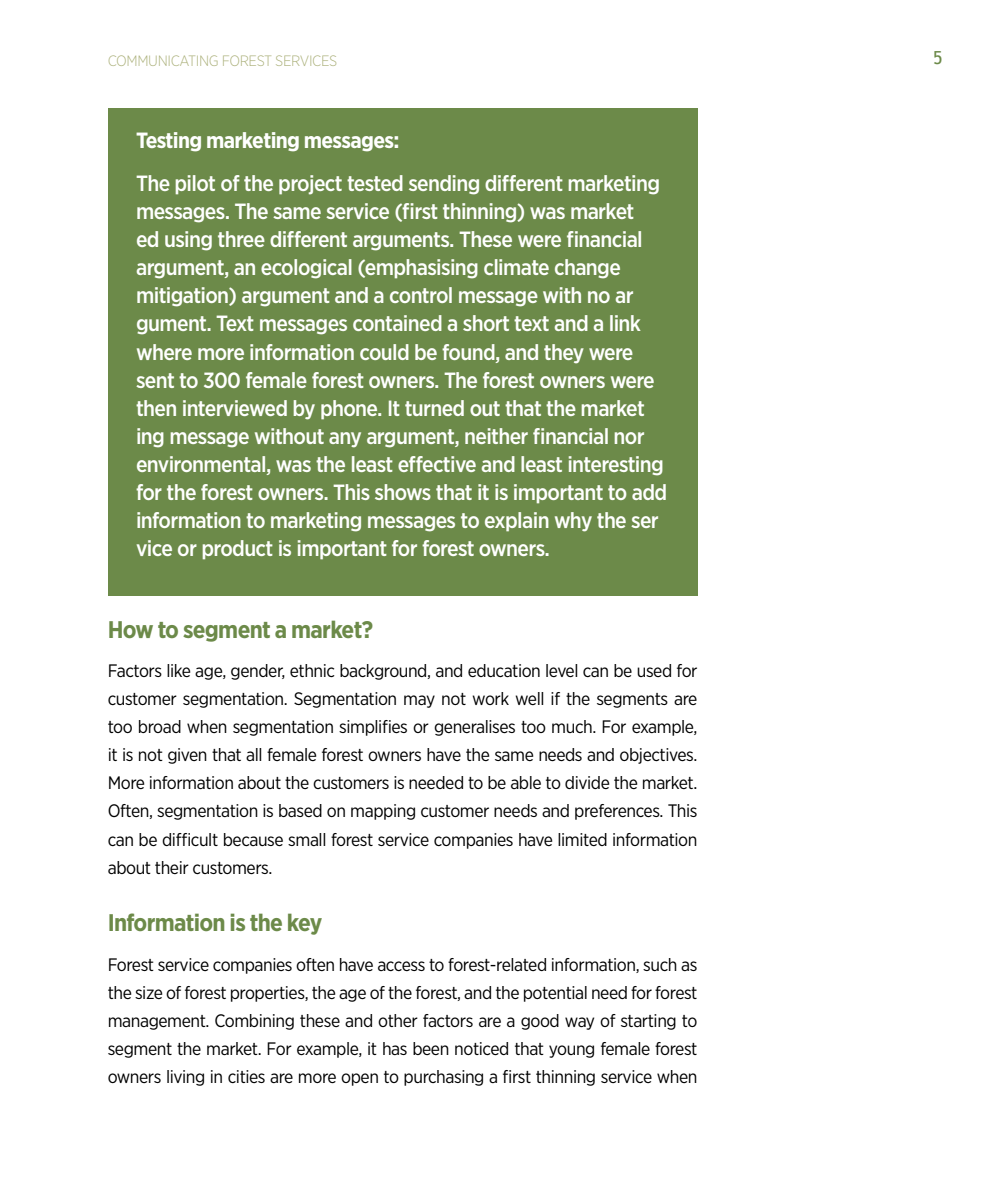
<style>
.page{position:relative;width:998px;height:1191px;background:#fff}
.page>*{position:absolute;margin:0;border:0;box-sizing:border-box;transform-origin:0 0}
.t1{font:700 24px "Gotham Narrow";letter-spacing:-.03em;color:#6c8a49}
.t2{font:500 22px/28px "Gotham Narrow";letter-spacing:-.03em;color:#fff}
.t3{font:700 22px "Gotham Narrow";letter-spacing:-.03em;color:#fff}
.t4{font:18px/28px "Gotham Narrow";letter-spacing:-.025em;color:#000;text-align:justify}
.t5{font:18px "Trebuchet MS";color:#6c8a49}
.t6{font:300 15px "Gotham Narrow";letter-spacing:-.025em;color:#adb27d}
</style>
<div class="page">
<div style="left:108px;top:108px;width:589px;height:487px;background:#6c8a49"></div>
<p class="t6" style="left:108px;top:51px;width:231px">COMMUNICATING FOREST SERVICES</p>
<p class="t5" style="left:933px;top:47px;width:11px">5</p>
<p class="t3" style="left:136px;top:126px;width:265px">Testing marketing messages:</p>
<p class="t2" style="left:136px;top:169px;width:533px">The pilot of the project tested sending diferent marketing messages. The same service (frst thinning) was market<br>ed using three diferent arguments. These were fnancial argument, an ecological (emphasising climate change mitigation) argument and a control message with no ar gument. Text messages contained a short text and a link where more information could be found, and they were sent to 300 female forest owners. The forest owners were then interviewed by phone. It turned out that the market ing message without any argument, neither fnancial nor environmental, was the least efective and least interesting for the forest owners. This shows that it is important to add information to marketing messages to explain why the ser vice or product is important for forest owners.</p>
<p class="t1" style="left:108px;top:614px;width:267px">How to segment a market?</p>
<p class="t4" style="left:108px;top:656px;width:591px">Factors like age, gender, ethnic background, and education level can be used for customer segmentation. Segmentation may not work well if the segments are too broad when segmentation simplifes or generalises too much. For example, it is not given that all female forest owners have the same needs and objectives.<br>More information about the customers is needed to be able to divide the market.<br>Often, segmentation is based on mapping customer needs and preferences. This can be difcult because small forest service companies have limited information about their customers.</p>
<p class="t1" style="left:108px;top:907px;width:216px">Information is the key</p>
<p class="t4" style="left:108px;top:950px;width:591px">Forest service companies often have access to forest-related information, such as the size of forest properties, the age of the forest, and the potential need for forest management. Combining these and other factors are a good way of starting to segment the market. For example, it has been noticed that young female forest owners living in cities are more open to purchasing a frst thinning service when</p>
</div>
